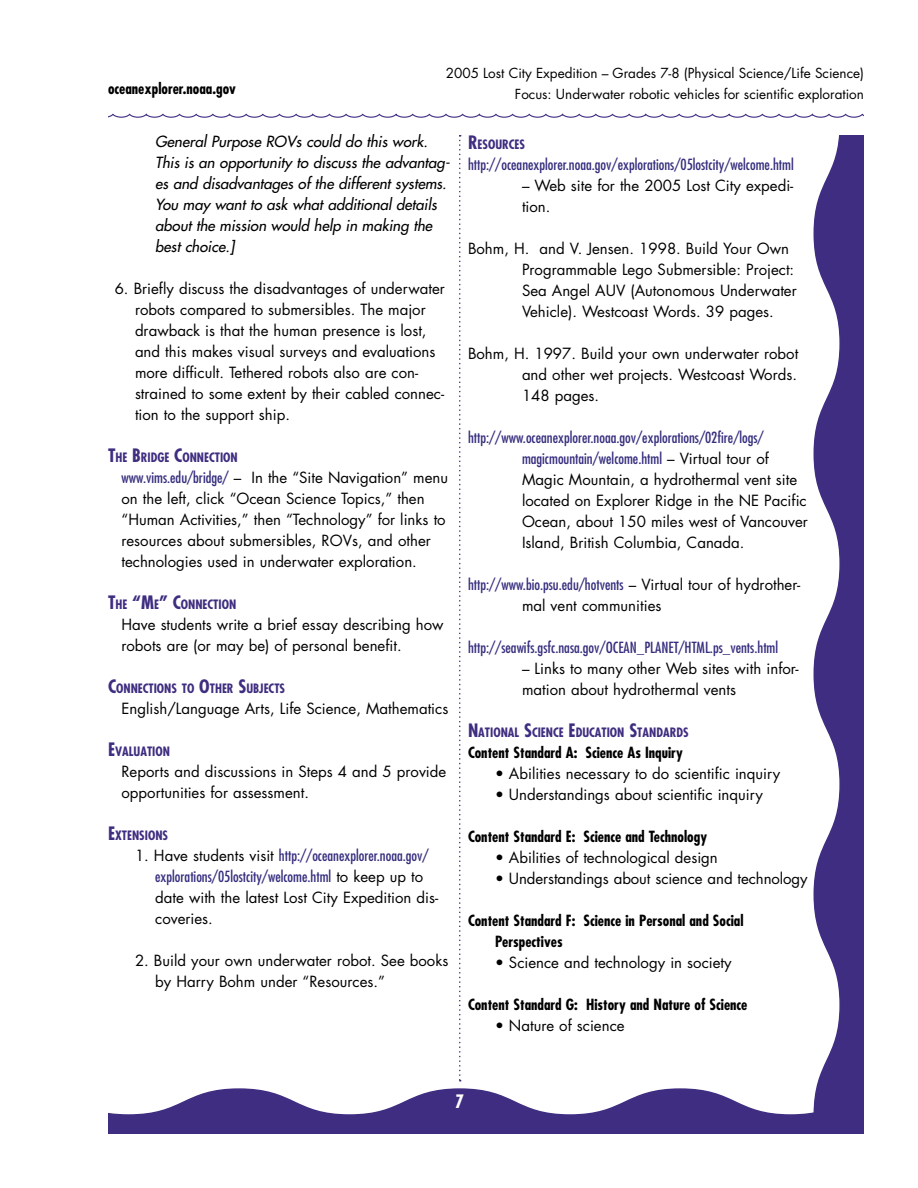
<style>
.page{position:relative;width:918px;height:1188px;background:#fff}
.page>*{position:absolute;margin:0;border:0;box-sizing:border-box;transform-origin:0 0}
.t1{font:700 condensed 18px "Futura";color:#fff}
.references{font:15px/21px "Futura";color:#000}
.body_text_lists{font:15px/21px "Futura";color:#000}
.LP__txt{font:15px/21px "Futura";color:#000}
.Indent_sub_text_w{font:15px/21px "Futura";color:#000}
.Indent_sub_text_w-2{font:italic 15px/21px "Futura";color:#000}
.ind_sub_txt_w_bullet{font:15px "Futura";color:#000}
.Standard_header{font:700 condensed 15px/21px "Futura";color:#000}
.references-2{font:condensed 15px "Futura";color:#362e7e}
.t2{font:13.5px/21px "Futura";color:#000;text-align:right}
.Sub_head{font:700 condensed 12.6px "Futura";color:#3f2d80}
.s1{font-size:18px}
.s2{font-stretch:condensed;color:#362e7e}
</style>
<div class="page">
<svg style="left:108px;top:1088px;width:705px;height:46px"></svg>
<svg style="left:813px;top:135px;width:51px;height:999px"></svg>
<svg style="left:108px;top:113px;width:756px;height:5px"></svg>
<svg style="left:459px;top:135px;width:2px;height:947px"></svg>
<p class="t2" style="left:446px;top:62px;width:420px">2005 Lost City Expedition – Grades 7-8 (Physical Science/Life Science)<br>Focus: Underwater robotic vehicles for scientific exploration</p>
<p class="Indent_sub_text_w-2" style="left:155px;top:131px;width:296px">General Purpose ROVs could do this work.<br>This is an opportunity to discuss the advantag&shy;es and disadvantages of the different systems.<br>You may want to ask what additional details about the mission would help in making the best choice.]</p>
<p class="LP__txt" style="left:135px;top:278px;width:311px;text-indent:-20px">6. Briefly discuss the disadvantages of underwater robots compared to submersibles. The major drawback is that the human presence is lost, and this makes visual surveys and evaluations more difficult. Tethered robots also are con&shy;strained to some extent by their cabled connec&shy;tion to the support ship.</p>
<p class="Sub_head" style="left:108px;top:449px;width:131px"><span class="s1">T</span>HE <span class="s1">B</span>RIDGE <span class="s1">C</span>ONNECTION</p>
<p class="body_text_lists" style="left:122px;top:467px;width:328px"><span class="s2">www.vims.edu/bridge/</span> – In the “Site Navigation” menu on the left, click “Ocean Science Topics,” then “Human Activities,” then “Technology” for links to resources about submersibles, ROVs, and other technologies used in underwater exploration.</p>
<p class="Sub_head" style="left:108px;top:596px;width:130px"><span class="s1">T</span>HE <span class="s1">“M</span>E<span class="s1">” C</span>ONNECTION</p>
<p class="body_text_lists" style="left:122px;top:614px;width:324px">Have students write a brief essay describing how robots are (or may be) of personal benefit.</p>
<p class="Sub_head" style="left:108px;top:680px;width:179px"><span class="s1">C</span>ONNECTIONS TO <span class="s1">O</span>THER <span class="s1">S</span>UBJECTS</p>
<p class="body_text_lists" style="left:122px;top:698px;width:328px">English/Language Arts, Life Science, Mathematics</p>
<p class="Sub_head" style="left:108px;top:743px;width:64px"><span class="s1">E</span>VALUATION</p>
<p class="body_text_lists" style="left:122px;top:761px;width:326px">Reports and discussions in Steps 4 and 5 provide opportunities for assessment.</p>
<p class="Sub_head" style="left:108px;top:827px;width:62px"><span class="s1">E</span>XTENSIONS</p>
<p class="Indent_sub_text_w" style="left:155px;top:845px;width:284px;text-indent:-20px">1. Have students visit <span class="s2">http://oceanexplorer.noaa.gov/ explorations/05lostcity/welcome.html</span> to keep up to date with the latest Lost City Expedition dis&shy;coveries.</p>
<p class="Indent_sub_text_w" style="left:155px;top:950px;width:295px;text-indent:-20px">2. Build your own underwater robot. See books by Harry Bohm under “Resources.”</p>
<p class="Standard_header" style="left:108px;top:78px;width:130px">oceanexplorer.noaa.gov</p>
<p class="Sub_head" style="left:468px;top:137px;width:59px"><span class="s1">R</span>ESOURCES</p>
<p class="references-2" style="left:468px;top:155px;width:327px">http://oceanexplorer.noaa.gov/explorations/05lostcity/welcome.html</p>
<p class="references" style="left:522px;top:175px;width:273px">– Web site for the 2005 Lost City expedi&shy;tion.</p>
<p class="references" style="left:522px;top:238px;width:276px;text-indent:-54px">Bohm, H. and V. Jensen. 1998. Build Your Own Programmable Lego Submersible: Project:<br>Sea Angel AUV (Autonomous Underwater Vehicle). Westcoast Words. 39 pages.</p>
<p class="references" style="left:522px;top:343px;width:278px;text-align:justify;text-indent:-54px">Bohm, H. 1997. Build your own underwater robot and other wet projects. Westcoast Words.<br>148 pages.</p>
<p class="references" style="left:522px;top:427px;width:287px;text-indent:-54px"><span class="s2">http://www.oceanexplorer.noaa.gov/explorations/02fire/logs/ magicmountain/welcome.html</span> – Virtual tour of Magic Mountain, a hydrothermal vent site located on Explorer Ridge in the NE Pacific Ocean, about 150 miles west of Vancouver Island, British Columbia, Canada.</p>
<p class="references" style="left:522px;top:574px;width:280px;text-indent:-54px"><span class="s2">http://www.bio.psu.edu/hotvents</span> – Virtual tour of hydrother&shy;mal vent communities</p>
<p class="references-2" style="left:468px;top:638px;width:312px">http://seawifs.gsfc.nasa.gov/OCEAN_PLANET/HTML.ps_vents.html</p>
<p class="references" style="left:522px;top:658px;width:278px">– Links to many other Web sites with infor&shy;mation about hydrothermal vents</p>
<p class="Sub_head" style="left:468px;top:725px;width:222px"><span class="s1">N</span>ATIONAL <span class="s1">S</span>CIENCE <span class="s1">E</span>DUCATION <span class="s1">S</span>TANDARDS</p>
<p class="Standard_header" style="left:468px;top:742px;width:217px">Content Standard A: Science As Inquiry</p>
<p class="ind_sub_txt_w_bullet" style="left:495px;top:763px;width:287px">• Abilities necessary to do scientific inquiry</p>
<p class="ind_sub_txt_w_bullet" style="left:495px;top:784px;width:269px">• Understandings about scientific inquiry</p>
<p class="Standard_header" style="left:468px;top:826px;width:241px">Content Standard E: Science and Technology</p>
<p class="ind_sub_txt_w_bullet" style="left:495px;top:847px;width:224px">• Abilities of technological design</p>
<p class="ind_sub_txt_w_bullet" style="left:495px;top:868px;width:314px">• Understandings about science and technology</p>
<p class="Standard_header" style="left:495px;top:910px;width:250px;text-indent:-27px">Content Standard F: Science in Personal and Social<br>Perspectives</p>
<p class="ind_sub_txt_w_bullet" style="left:495px;top:952px;width:238px">• Science and technology in society</p>
<p class="Standard_header" style="left:468px;top:994px;width:281px">Content Standard G: History and Nature of Science</p>
<p class="ind_sub_txt_w_bullet" style="left:495px;top:1015px;width:131px">• Nature of science</p>
<p class="t1" style="left:455px;top:1090px;width:10px">7</p>
</div>
